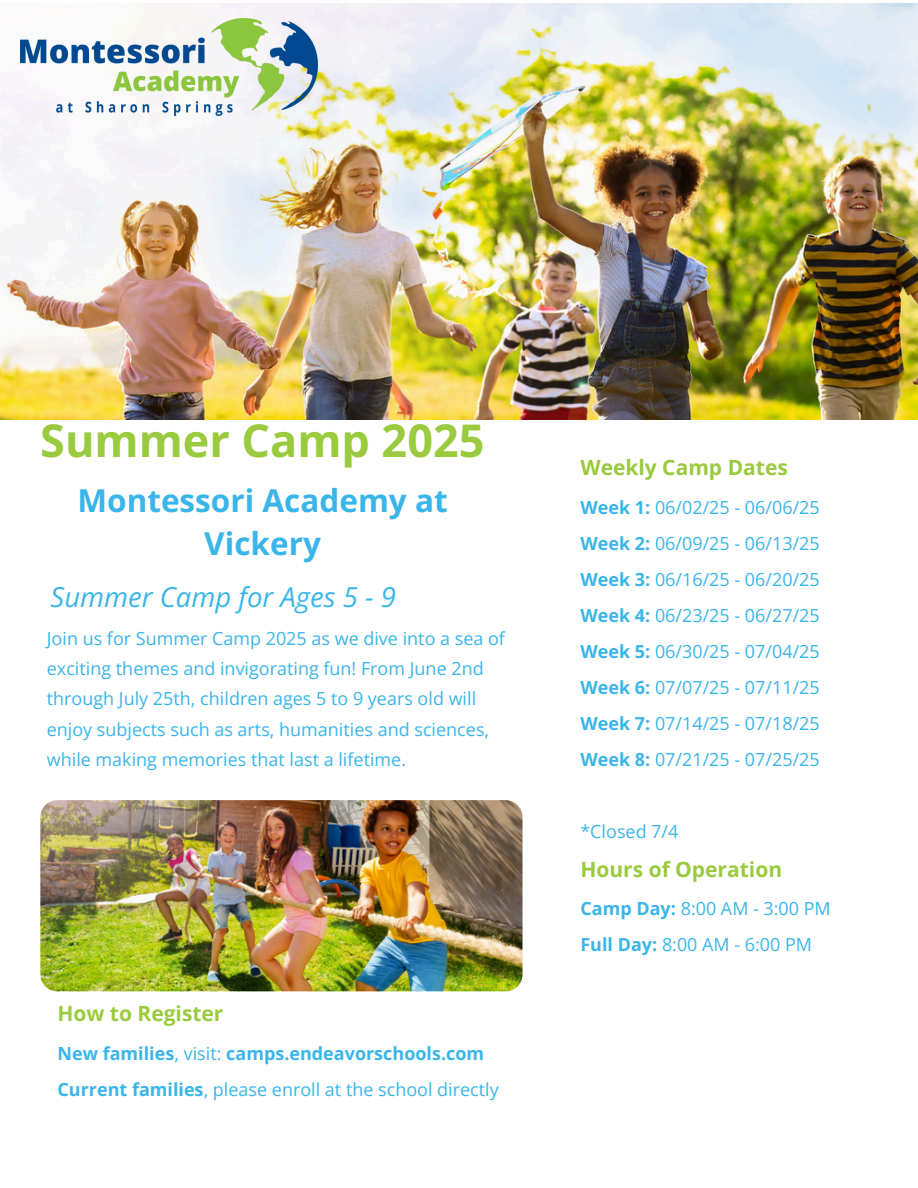
<style>
.page{position:relative;width:918px;height:1188px;background:#fff}
.page>*{position:absolute;margin:0;border:0;box-sizing:border-box;transform-origin:0 0}
.t1{font:700 45px "Open Sans";color:#9aca3d}
.t2{font:700 31.5px/43.5px "Open Sans";color:#3ab5e9;text-align:center}
.t3{font:italic 27.45px "Open Sans";color:#3ab5e9}
.t4{font:700 21px "Open Sans";color:#9aca3d}
.t5{font:18px/30.3px "Open Sans";color:#3ab5e9}
.t6{font:700 18px "Open Sans";color:#3ab5e9}
.s1{font-weight:400}
.s2{font-weight:700}
</style>
<div class="page">
<img style="left:0;top:4px;width:918px;height:416px">
<img style="left:40px;top:800px;width:482px;height:191px;border-radius:17px">
<img style="left:20px;top:19px;width:297px;height:96px">
<p class="t1" style="left:40px;top:409px;width:446px">Summer Camp 2025</p>
<p class="t2" style="left:78px;top:478px;width:372px">Montessori Academy at<br>Vickery</p>
<h1 class="t3" style="left:51px;top:578px;width:347px">Summer Camp for Ages 5 - 9</h1>
<p class="t5" style="left:47px;top:623px;width:460px">Join us for Summer Camp 2025 as we dive into a sea of exciting themes and invigorating fun! From June 2nd through July 25th, children ages 5 to 9 years old will enjoy subjects such as arts, humanities and sciences, while making memories that last a lifetime.</p>
<h2 class="t4" style="left:57px;top:999px;width:168px">How to Register</h2>
<h3 class="t6" style="left:57px;top:1040px;width:428px">New families<span class="s1">, visit:</span> camps.endeavorschools.com</h3>
<p class="t5" style="left:57px;top:1074px;width:443px"><span class="s2">Current families</span>, please enroll at the school directly</p>
<p class="t4" style="left:580px;top:453px;width:209px">Weekly Camp Dates</p>
<p class="t5" style="left:580px;top:492px;width:241px"><span class="s2">Week 1:</span> 06/02/25 - 06/06/25</p>
<p class="t5" style="left:580px;top:528px;width:241px"><span class="s2">Week 2:</span> 06/09/25 - 06/13/25</p>
<p class="t5" style="left:580px;top:564px;width:241px"><span class="s2">Week 3:</span> 06/16/25 - 06/20/25</p>
<p class="t5" style="left:580px;top:600px;width:241px"><span class="s2">Week 4:</span> 06/23/25 - 06/27/25</p>
<p class="t5" style="left:580px;top:636px;width:241px"><span class="s2">Week 5:</span> 06/30/25 - 07/04/25</p>
<p class="t5" style="left:580px;top:672px;width:241px"><span class="s2">Week 6:</span> 07/07/25 - 07/11/25</p>
<p class="t5" style="left:580px;top:708px;width:241px"><span class="s2">Week 7:</span> 07/14/25 - 07/18/25</p>
<p class="t5" style="left:580px;top:744px;width:241px"><span class="s2">Week 8:</span> 07/21/25 - 07/25/25</p>
<h4 class="t5" style="left:580px;top:816px;width:100px">*Closed 7/4</h4>
<h4 class="t4" style="left:580px;top:855px;width:203px">Hours of Operation</h4>
<h4 class="t5" style="left:580px;top:890px;width:252px;line-height:36px"><span class="s2">Camp Day:</span> 8:00 AM - 3:00 PM<br><span class="s2">Full Day:</span> 8:00 AM - 6:00 PM</h4>
</div>
